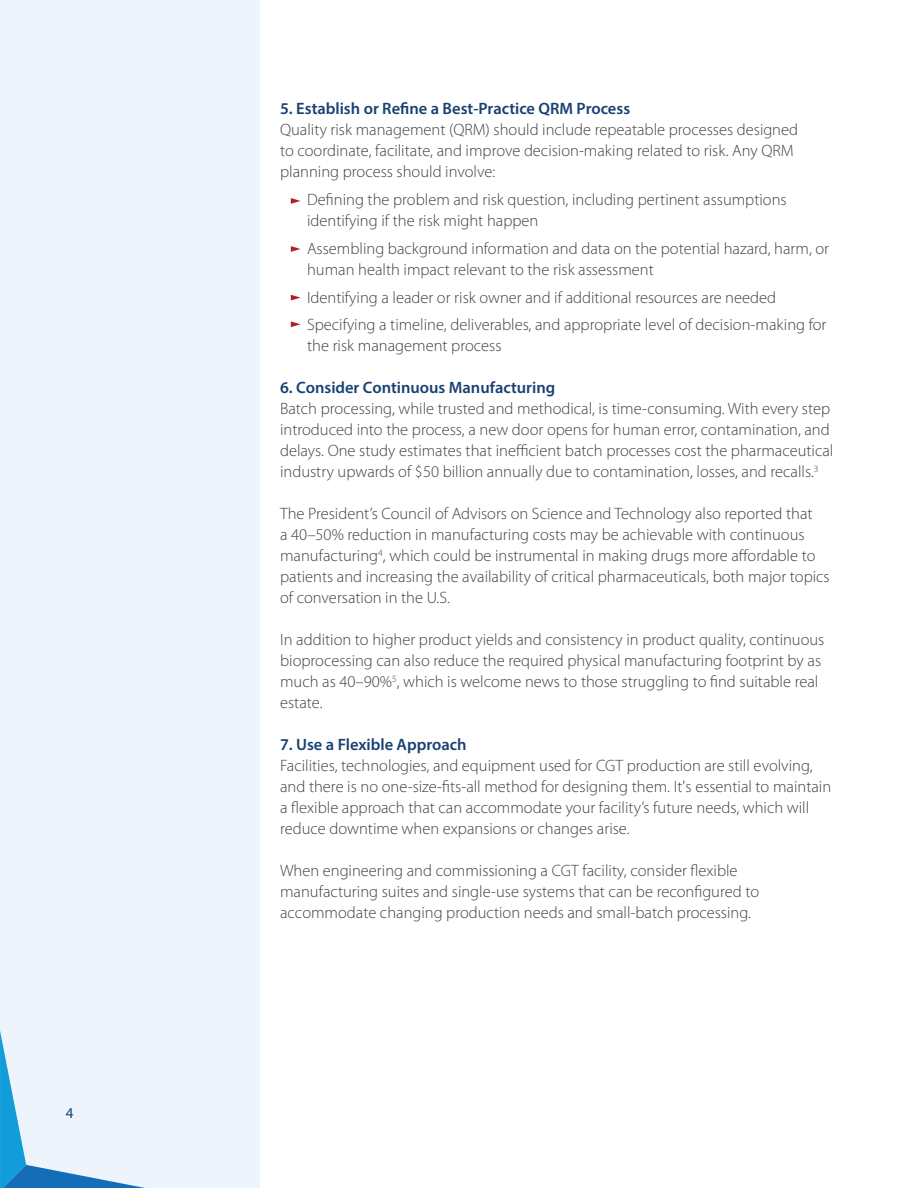
<style>
.page{position:relative;width:918px;height:1188px;background:#fff}
.page>*{position:absolute;margin:0;border:0;box-sizing:border-box;transform-origin:0 0}
.t1{font:300 16.5px/21px "Myriad Pro";color:#404041}
.t2{font:600 16.5px "Myriad Pro";color:#174173}
.t3{font:15px "Myriad Pro";color:#174173}
</style>
<div class="page">
<div style="left:0;top:0;width:260px;height:1188px;background:#edf4fb"></div>
<svg style="left:0;top:1031px;width:145px;height:157px"></svg>
<svg style="left:291px;top:198px;width:10px;height:6px"></svg>
<svg style="left:291px;top:246px;width:10px;height:6px"></svg>
<svg style="left:291px;top:321px;width:10px;height:6px"></svg>
<svg style="left:291px;top:295px;width:10px;height:5px"></svg>
<p class="t3" style="left:66px;top:1107px;width:9px">4</p>
<p class="t2" style="left:280px;top:102px;width:352px">5. Establish or Refine a Best-Practice QRM Process</p>
<p class="t1" style="left:280px;top:121px;width:519px">Quality risk management (QRM) should include repeatable processes designed to coordinate, facilitate, and improve decision-making related to risk. Any QRM planning process should involve:</p>
<p class="t1" style="left:307px;top:190px;width:481px">Defining the problem and risk question, including pertinent assumptions identifying if the risk might happen</p>
<p class="t1" style="left:307px;top:239px;width:524px">Assembling background information and data on the potential hazard, harm, or human health impact relevant to the risk assessment</p>
<p class="t1" style="left:307px;top:284px;width:521px;line-height:27.8px">Identifying a leader or risk owner and if additional resources are needed<br>Specifying a timeline, deliverables, and appropriate level of decision-making for</p>
<p class="t1" style="left:307px;top:337px;width:196px">the risk management process</p>
<p class="t2" style="left:280px;top:381px;width:277px">6. Consider Continuous Manufacturing</p>
<p class="t1" style="left:280px;top:400px;width:555px">Batch processing, while trusted and methodical, is time-consuming. With every step introduced into the process, a new door opens for human error, contamination, and delays. One study estimates that inefficient batch processes cost the pharmaceutical industry upwards of $50 billion annually due to contamination, losses, and recalls.<sup>3</sup></p>
<p class="t1" style="left:280px;top:505px;width:551px">The President’s Council of Advisors on Science and Technology also reported that<br>a 40–50% reduction in manufacturing costs may be achievable with continuous manufacturing<sup>4</sup>, which could be instrumental in making drugs more affordable to patients and increasing the availability of critical pharmaceuticals, both major topics of conversation in the U.S.</p>
<p class="t1" style="left:280px;top:631px;width:546px">In addition to higher product yields and consistency in product quality, continuous bioprocessing can also reduce the required physical manufacturing footprint by as much as 40–90%<sup>5</sup>, which is welcome news to those struggling to find suitable real estate.</p>
<p class="t2" style="left:280px;top:738px;width:188px">7. Use a Flexible Approach</p>
<p class="t1" style="left:280px;top:757px;width:553px">Facilities, technologies, and equipment used for CGT production are still evolving, and there is no one-size-fits-all method for designing them. It's essential to maintain a flexible approach that can accommodate your facility’s future needs, which will reduce downtime when expansions or changes arise.</p>
<p class="t1" style="left:280px;top:862px;width:481px">When engineering and commissioning a CGT facility, consider flexible manufacturing suites and single-use systems that can be reconfigured to accommodate changing production needs and small-batch processing.</p>
</div>
